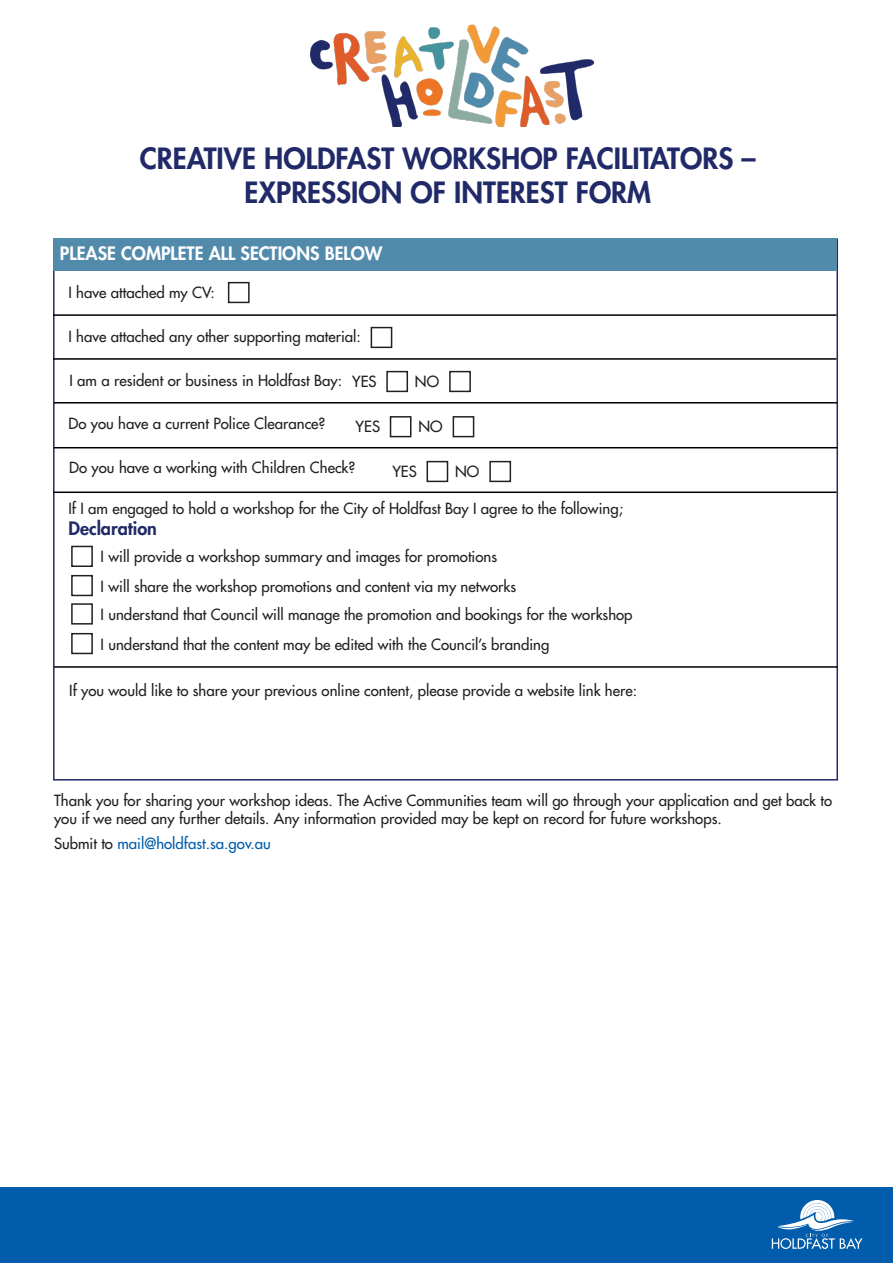
<style>
.page{position:relative;width:893px;height:1263px;background:#fff}
.page>*{position:absolute;margin:0;border:0;box-sizing:border-box;transform-origin:0 0}
.t1{font:800 28.5px/34.2px "Futura Std";color:#212a68;text-align:center}
.t2{font:800 18px "Futura Std";color:#fff}
.t3{font:800 18px "Futura Std";color:#212a68}
.t4{font:500 15px/18px "Futura Std";color:#231f20}
.t5{font:500 15px "Futura Std";color:#015dab}
.s1{color:#231f20}
</style>
<div class="page">
<div style="left:0;top:1188px;width:893px;height:75px;background:#015dab"></div>
<div style="left:54px;top:238px;width:783px;height:33px;background:#528aab"></div>
<hr style="left:54px;top:666px;width:783px;height:2px;background:#000">
<svg style="left:772px;top:1200px;width:90px;height:49px"></svg>
<img style="left:309px;top:24px;width:286px;height:102px">
<div style="left:71px;top:546px;width:22px;height:21px;border:2px solid #231f20"></div>
<div style="left:71px;top:575px;width:22px;height:21px;border:2px solid #231f20"></div>
<div style="left:71px;top:603px;width:22px;height:22px;border:2px solid #231f20"></div>
<div style="left:71px;top:633px;width:22px;height:21px;border:2px solid #231f20"></div>
<div style="left:228px;top:282px;width:22px;height:21px;border:2px solid #231f20"></div>
<div style="left:371px;top:327px;width:21px;height:21px;border:2px solid #231f20"></div>
<div style="left:453px;top:416px;width:21px;height:21px;border:2px solid #231f20"></div>
<div style="left:390px;top:416px;width:21px;height:21px;border:2px solid #231f20"></div>
<div style="left:489px;top:461px;width:22px;height:21px;border:2px solid #231f20"></div>
<div style="left:427px;top:461px;width:21px;height:21px;border:2px solid #231f20"></div>
<hr style="left:53px;top:314px;width:783px;height:2px;background:#000">
<hr style="left:53px;top:358px;width:783px;height:2px;background:#000">
<hr style="left:54px;top:447px;width:783px;height:1px;background:#000">
<hr style="left:53px;top:491px;width:783px;height:2px;background:#000">
<hr style="left:54px;top:402px;width:783px;height:1px;background:#000">
<div style="left:449px;top:371px;width:22px;height:21px;border:2px solid #231f20"></div>
<div style="left:386px;top:371px;width:22px;height:21px;border:2px solid #231f20"></div>
<p class="t1" style="left:140px;top:141px;width:617px">CREATIVE HOLDFAST WORKSHOP FACILITATORS –<br>EXPRESSION OF INTEREST FORM</p>
<p class="t2" style="left:60px;top:242px;width:324px">PLEASE COMPLETE ALL SECTIONS BELOW</p>
<p class="t4" style="left:68px;top:283px;width:148px">I have attached my CV:</p>
<p class="t4" style="left:68px;top:328px;width:294px">I have attached any other supporting material:</p>
<p class="t4" style="left:69px;top:371px;width:274px">I am a resident or business in Holdfast Bay:</p>
<p class="t4" style="left:352px;top:373px;width:26px">YES</p>
<p class="t4" style="left:415px;top:373px;width:26px">NO</p>
<p class="t4" style="left:68px;top:414px;width:258px">Do you have a current Police Clearance?</p>
<p class="t4" style="left:356px;top:418px;width:26px">YES</p>
<p class="t4" style="left:418px;top:418px;width:26px">NO</p>
<p class="t4" style="left:69px;top:459px;width:288px">Do you have a working with Children Check?</p>
<p class="t4" style="left:392px;top:463px;width:26px">YES</p>
<p class="t4" style="left:455px;top:463px;width:26px">NO</p>
<p class="t4" style="left:68px;top:499px;width:556px">If I am engaged to hold a workshop for the City of Holdfast Bay I agree to the following;</p>
<p class="t3" style="left:68px;top:517px;width:90px">Declaration</p>
<p class="t4" style="left:101px;top:548px;width:398px">I will provide a workshop summary and images for promotions</p>
<p class="t4" style="left:101px;top:577px;width:417px">I will share the workshop promotions and content via my networks</p>
<p class="t4" style="left:101px;top:606px;width:533px">I understand that Council will manage the promotion and bookings for the workshop</p>
<p class="t4" style="left:101px;top:635px;width:450px">I understand that the content may be edited with the Council’s branding</p>
<p class="t4" style="left:69px;top:681px;width:569px">If you would like to share your previous online content, please provide a website link here:</p>
<p class="t4" style="left:54px;top:791px;width:780px">Thank you for sharing your workshop ideas. The Active Communities team will go through your application and get back to you if we need any further details. Any information provided may be kept on record for future workshops.</p>
<p class="t5" style="left:54px;top:834px;width:218px"><span class="s1">Submit to</span> mail@holdfast.sa.gov.au</p>
</div>
